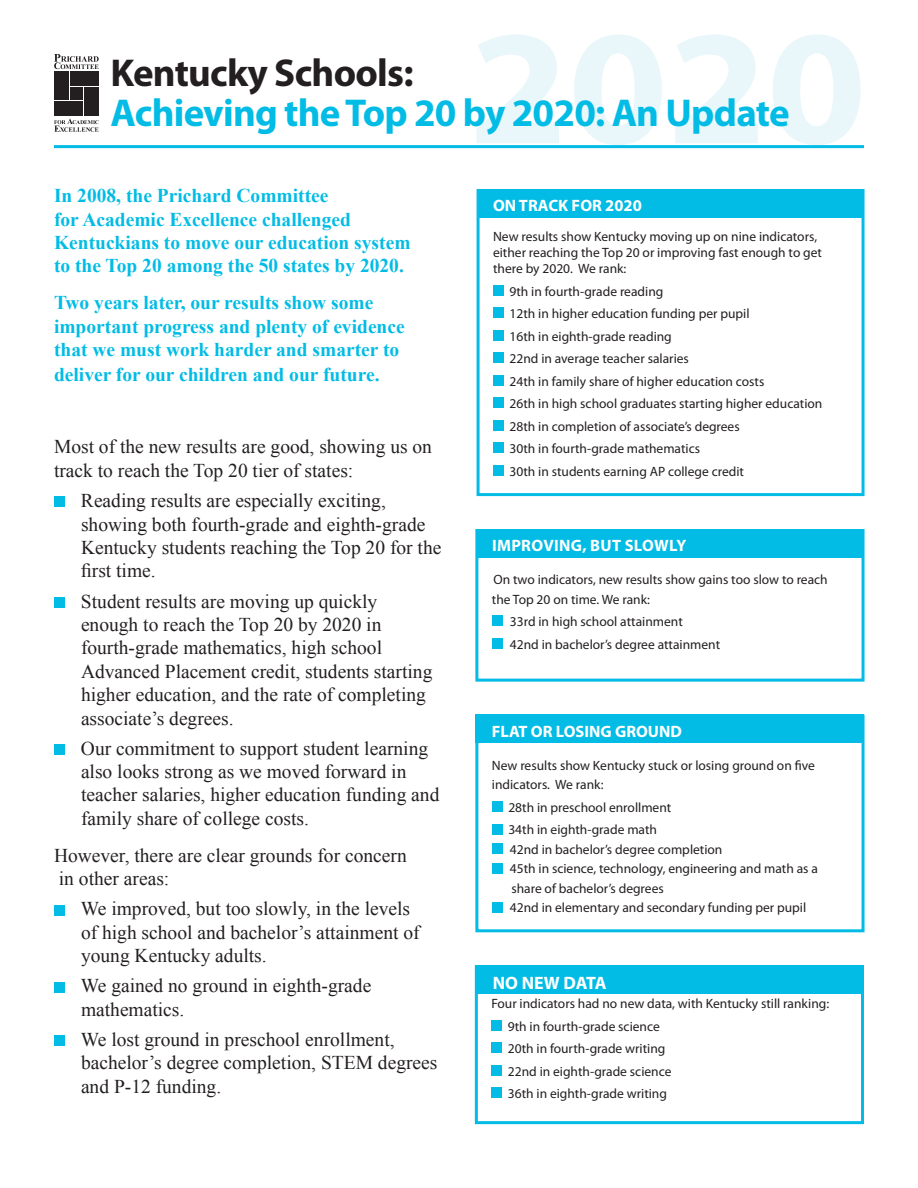
<style>
.page{position:relative;width:918px;height:1188px;background:#fff}
.page>*{position:absolute;margin:0;border:0;box-sizing:border-box;transform-origin:0 0}
.t1{font:700 39px "Myriad Pro";letter-spacing:-.02em;color:#02bce5}
.t2{font:700 39px "Myriad Pro";letter-spacing:-.02em;color:#231f20}
.List_Paragraph{font:19.5px/23.4px "Times New Roman";color:#231f20}
.t3{font:700 19.5px/23.4px "Times New Roman";color:#02bce5}
._112233{font:19.5px/24px "Times New Roman";color:#231f20}
.t4{font:700 18px "Myriad Pro";letter-spacing:-.01em;color:#fff}
._112233-2{font:700 16.5px "Myriad Pro";color:#fff}
._112233-3{font:700 16.5px "Myriad Pro";letter-spacing:.02em;color:#fff}
._112233-4{font:13.5px/19.5px "Myriad Pro";color:#231f20}
</style>
<div class="page">
<svg style="left:477px;top:34px;width:384px;height:111px"></svg>
<div style="left:54px;top:497px;width:10px;height:10px;background:#02bce5"></div>
<div style="left:54px;top:597px;width:10px;height:11px;background:#02bce5"></div>
<div style="left:54px;top:744px;width:10px;height:11px;background:#02bce5"></div>
<div style="left:54px;top:905px;width:10px;height:10px;background:#02bce5"></div>
<div style="left:54px;top:982px;width:10px;height:10px;background:#02bce5"></div>
<div style="left:54px;top:1035px;width:10px;height:11px;background:#02bce5"></div>
<svg style="left:54px;top:54px;width:45px;height:15px"></svg>
<svg style="left:54px;top:119px;width:45px;height:13px"></svg>
<div style="left:54px;top:72px;width:15px;height:28px;background:#231f20"></div>
<div style="left:84px;top:88px;width:15px;height:28px;background:#231f20"></div>
<div style="left:70px;top:72px;width:29px;height:14px;background:#231f20"></div>
<div style="left:54px;top:102px;width:29px;height:14px;background:#231f20"></div>
<div style="left:70px;top:88px;width:13px;height:12px;background:#231f20"></div>
<hr style="left:54px;top:145px;width:810px;height:3px;background:#02bce5">
<div style="left:477px;top:189px;width:387px;height:28px;background:#02bce5"></div>
<div style="left:493px;top:285px;width:11px;height:11px;background:#02bce5"></div>
<div style="left:493px;top:308px;width:11px;height:10px;background:#02bce5"></div>
<div style="left:493px;top:330px;width:11px;height:11px;background:#02bce5"></div>
<div style="left:493px;top:353px;width:11px;height:10px;background:#02bce5"></div>
<div style="left:493px;top:375px;width:11px;height:11px;background:#02bce5"></div>
<div style="left:493px;top:398px;width:11px;height:10px;background:#02bce5"></div>
<div style="left:493px;top:420px;width:11px;height:11px;background:#02bce5"></div>
<div style="left:493px;top:443px;width:11px;height:10px;background:#02bce5"></div>
<div style="left:493px;top:465px;width:11px;height:11px;background:#02bce5"></div>
<div style="left:477px;top:189px;width:388px;height:307px;border:3px solid #02bce5"></div>
<div style="left:476px;top:529px;width:388px;height:28px;background:#02bce5"></div>
<div style="left:492px;top:616px;width:10px;height:10px;background:#02bce5"></div>
<div style="left:492px;top:638px;width:10px;height:11px;background:#02bce5"></div>
<div style="left:475px;top:529px;width:390px;height:153px;border:3px solid #02bce5"></div>
<div style="left:475px;top:715px;width:389px;height:28px;background:#02bce5"></div>
<div style="left:492px;top:801px;width:10px;height:11px;background:#02bce5"></div>
<div style="left:492px;top:824px;width:10px;height:10px;background:#02bce5"></div>
<div style="left:492px;top:843px;width:10px;height:11px;background:#02bce5"></div>
<div style="left:492px;top:863px;width:10px;height:10px;background:#02bce5"></div>
<div style="left:492px;top:902px;width:10px;height:10px;background:#02bce5"></div>
<div style="left:475px;top:715px;width:390px;height:217px;border:3px solid #02bce5"></div>
<div style="left:475px;top:965px;width:388px;height:29px;background:#02bce5"></div>
<div style="left:491px;top:1020px;width:11px;height:11px;background:#02bce5"></div>
<div style="left:491px;top:1043px;width:11px;height:10px;background:#02bce5"></div>
<div style="left:491px;top:1065px;width:11px;height:11px;background:#02bce5"></div>
<div style="left:491px;top:1088px;width:11px;height:10px;background:#02bce5"></div>
<div style="left:475px;top:965px;width:389px;height:159px;border:3px solid #02bce5"></div>
<p class="t2" style="left:111px;top:47px;width:304px">Kentucky Schools:</p>
<p class="t1" style="left:111px;top:88px;width:681px">Achieving the Top 20 by 2020: An Update</p>
<p class="t3" style="left:54px;top:183px;width:358px">In 2008, the Prichard Committee<br>for Academic Excellence challenged Kentuckians to move our education system to the Top 20 among the 50 states by 2020.</p>
<p class="t3" style="left:54px;top:291px;width:352px">Two years later, our results show some important progress and plenty of evidence that we must work harder and smarter to</p>
<p class="t3" style="left:54px;top:363px;width:327px">deliver for our children and our future.</p>
<p class="_112233" style="left:54px;top:434px;width:380px">Most of the new results are good, showing us on track to reach the Top 20 tier of states:</p>
<p class="List_Paragraph" style="left:81px;top:489px;width:362px">Reading results are especially exciting, showing both fourth-grade and eighth-grade Kentucky students reaching the Top 20 for the first time.</p>
<p class="List_Paragraph" style="left:81px;top:589px;width:353px">Student results are moving up quickly enough to reach the Top 20 by 2020 in fourth-grade mathematics, high school Advanced Placement credit, students starting higher education, and the rate of completing associate’s degrees.</p>
<p class="List_Paragraph" style="left:81px;top:736px;width:360px">Our commitment to support student learning also looks strong as we moved forward in teacher salaries, higher education funding and family share of college costs.</p>
<p class="List_Paragraph" style="left:54px;top:843px;width:354px">However, there are clear grounds for concern in other areas:</p>
<p class="List_Paragraph" style="left:81px;top:897px;width:340px">We improved, but too slowly, in the levels of high school and bachelor’s attainment of young Kentucky adults.</p>
<p class="List_Paragraph" style="left:81px;top:974px;width:292px">We gained no ground in eighth-grade mathematics.</p>
<p class="List_Paragraph" style="left:81px;top:1027px;width:358px">We lost ground in preschool enrollment, bachelor’s degree completion, STEM degrees and P-12 funding.</p>
<p class="_112233-2" style="left:493px;top:195px;width:150px">ON TRACK FOR 2020</p>
<p class="_112233-4" style="left:493px;top:228px;width:331px;line-height:16.2px">New results show Kentucky moving up on nine indicators, either reaching the Top 20 or improving fast enough to get there by 2020. We rank:</p>
<p class="_112233-4" style="left:510px;top:281px;width:155px">9th in fourth-grade reading</p>
<p class="_112233-4" style="left:510px;top:304px;width:242px">12th in higher education funding per pupil</p>
<p class="_112233-4" style="left:510px;top:326px;width:164px">16th in eighth-grade reading</p>
<p class="_112233-4" style="left:510px;top:349px;width:181px">22nd in average teacher salaries</p>
<p class="_112233-4" style="left:510px;top:371px;width:256px">24th in family share of higher education costs</p>
<p class="_112233-4" style="left:510px;top:394px;width:314px">26th in high school graduates starting higher education</p>
<p class="_112233-4" style="left:510px;top:416px;width:232px">28th in completion of associate’s degrees</p>
<p class="_112233-4" style="left:510px;top:439px;width:192px">30th in fourth-grade mathematics</p>
<p class="_112233-4" style="left:510px;top:461px;width:236px">30th in students earning AP college credit</p>
<p class="_112233-3" style="left:492px;top:535px;width:196px">IMPROVING, BUT SLOWLY</p>
<p class="_112233-4" style="left:492px;top:570px;width:337px">On two indicators, new results show gains too slow to reach the Top 20 on time. We rank:</p>
<p class="_112233-4" style="left:510px;top:612px;width:174px">33rd in high school attainment</p>
<p class="_112233-4" style="left:510px;top:634px;width:212px">42nd in bachelor’s degree attainment</p>
<p class="_112233-2" style="left:492px;top:720px;width:192px">FLAT OR LOSING GROUND</p>
<p class="_112233-4" style="left:492px;top:755px;width:324px">New results show Kentucky stuck or losing ground on five indicators. We rank:</p>
<p class="_112233-4" style="left:508px;top:797px;width:164px">28th in preschool enrollment</p>
<p class="_112233-4" style="left:508px;top:820px;width:150px">34th in eighth-grade math</p>
<p class="_112233-4" style="left:510px;top:839px;width:214px">42nd in bachelor’s degree completion</p>
<p class="_112233-4" style="left:510px;top:859px;width:310px">45th in science, technology, engineering and math as a share of bachelor’s degrees</p>
<p class="_112233-4" style="left:510px;top:898px;width:298px">42nd in elementary and secondary funding per pupil</p>
<p class="t4" style="left:493px;top:971px;width:115px">NO NEW DATA</p>
<p class="_112233-4" style="left:491px;top:994px;width:339px">Four indicators had no new data, with Kentucky still ranking:</p>
<p class="_112233-4" style="left:508px;top:1016px;width:154px">9th in fourth-grade science</p>
<p class="_112233-4" style="left:508px;top:1039px;width:159px">20th in fourth-grade writing</p>
<p class="_112233-4" style="left:508px;top:1061px;width:165px">22nd in eighth-grade science</p>
<p class="_112233-4" style="left:508px;top:1084px;width:161px">36th in eighth-grade writing</p>
</div>
